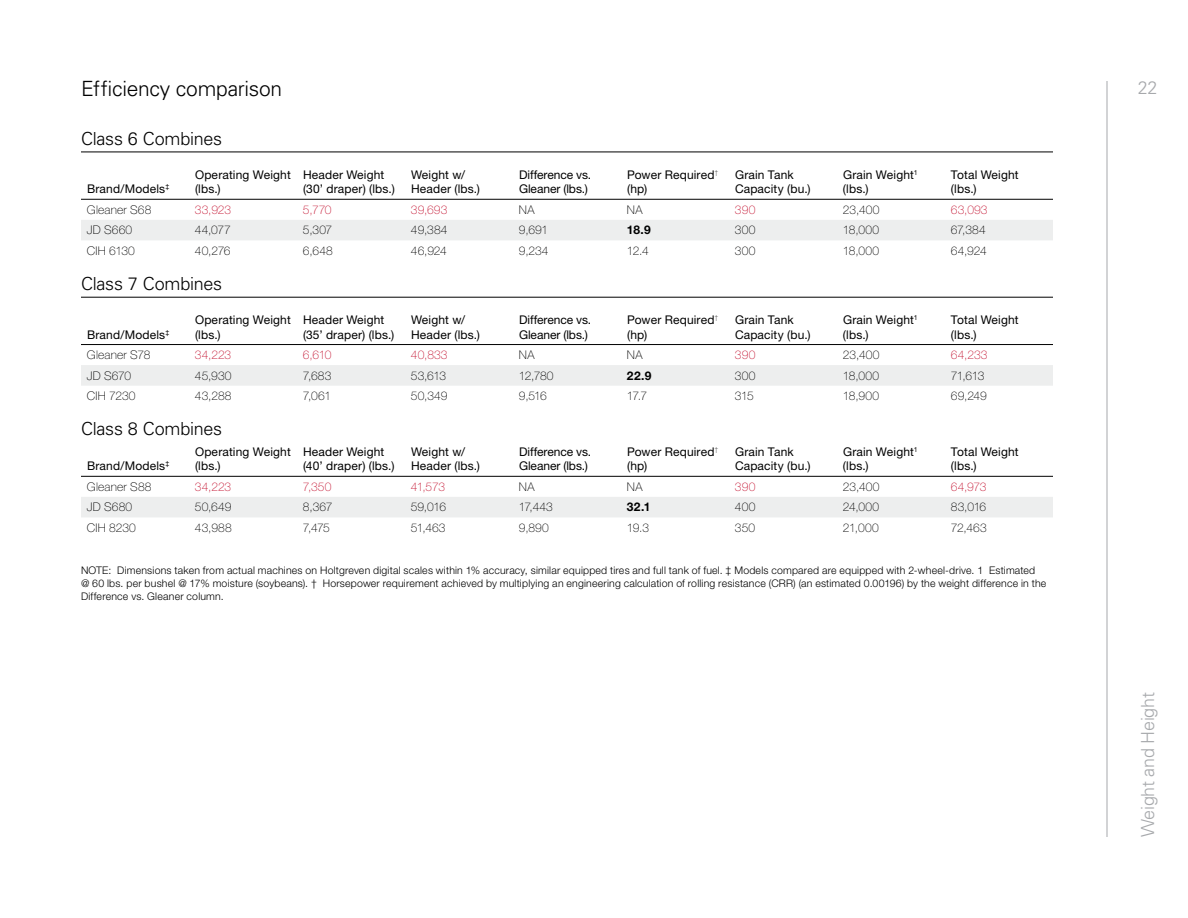
<style>
.page{position:relative;width:1188px;height:918px;background:#fff}
.page>*{position:absolute;margin:0;border:0;box-sizing:border-box;transform-origin:0 0}
.t1{font:300 21px "Univers LT Std";letter-spacing:-.015em;color:#000}
.t2{font:300 18px "Univers LT Std";letter-spacing:-.01em;color:#000}
.t3{font:300 18px "Univers LT Std";letter-spacing:-.02em;color:#a7a9ac}
.t4{font:12px/14.4px "Helvetica Neue LT Std";letter-spacing:.01em;color:#000}
.t5{font:100 12px "Helvetica Neue LT Std";letter-spacing:.01em;color:#000}
.t6{font:100 12px "Helvetica Neue LT Std";letter-spacing:.005em;color:#c41230}
.t7{font:700 12px "Helvetica Neue LT Std";color:#000}
.t8{font:300 10.5px/12.6px "Helvetica Neue LT Std";letter-spacing:.02em;color:#000}
</style>
<div class="page">
<hr style="left:1107px;top:81px;width:1px;height:756px;background:#a7a9ac">
<hr style="left:81px;top:152px;width:972px;height:1px;background:#000">
<hr style="left:81px;top:297px;width:972px;height:1px;background:#000">
<div style="left:81px;top:220px;width:972px;height:20px;background:#edeeee"></div>
<hr style="left:81px;top:199px;width:108px;height:1px;background:#000">
<hr style="left:189px;top:199px;width:108px;height:1px;background:#000">
<hr style="left:297px;top:199px;width:108px;height:1px;background:#000">
<hr style="left:405px;top:199px;width:108px;height:1px;background:#000">
<hr style="left:513px;top:199px;width:108px;height:1px;background:#000">
<hr style="left:621px;top:199px;width:108px;height:1px;background:#000">
<hr style="left:729px;top:199px;width:108px;height:1px;background:#000">
<hr style="left:837px;top:199px;width:108px;height:1px;background:#000">
<hr style="left:945px;top:199px;width:108px;height:1px;background:#000">
<div style="left:81px;top:365px;width:972px;height:21px;background:#edeeee"></div>
<hr style="left:81px;top:344px;width:108px;height:1px;background:#000">
<hr style="left:189px;top:344px;width:108px;height:1px;background:#000">
<hr style="left:297px;top:344px;width:108px;height:1px;background:#000">
<hr style="left:405px;top:344px;width:108px;height:1px;background:#000">
<hr style="left:513px;top:344px;width:108px;height:1px;background:#000">
<hr style="left:621px;top:344px;width:108px;height:1px;background:#000">
<hr style="left:729px;top:344px;width:108px;height:1px;background:#000">
<hr style="left:837px;top:344px;width:108px;height:1px;background:#000">
<hr style="left:945px;top:344px;width:108px;height:1px;background:#000">
<div style="left:81px;top:497px;width:972px;height:20px;background:#edeeee"></div>
<hr style="left:81px;top:476px;width:108px;height:1px;background:#000">
<hr style="left:189px;top:476px;width:108px;height:1px;background:#000">
<hr style="left:297px;top:476px;width:108px;height:1px;background:#000">
<hr style="left:405px;top:476px;width:108px;height:1px;background:#000">
<hr style="left:513px;top:476px;width:108px;height:1px;background:#000">
<hr style="left:621px;top:476px;width:108px;height:1px;background:#000">
<hr style="left:729px;top:476px;width:108px;height:1px;background:#000">
<hr style="left:837px;top:476px;width:108px;height:1px;background:#000">
<hr style="left:945px;top:476px;width:108px;height:1px;background:#000">
<h1 class="t1" style="left:81px;top:76px;width:203px">Efficiency comparison</h1>
<h2 class="t3" style="left:1138px;top:77px;width:21px">22</h2>
<h2 class="t2" style="left:81px;top:128px;width:143px">Class 6 Combines</h2>
<p class="t4" style="left:87px;top:182px;width:84px">Brand/Models<sup>‡</sup></p>
<p class="t4" style="left:195px;top:167px;width:97px">Operating Weight (lbs.)</p>
<p class="t4" style="left:303px;top:167px;width:93px">Header Weight (30’ draper) (lbs.)</p>
<p class="t4" style="left:411px;top:167px;width:71px">Weight w/<br>Header (lbs.)</p>
<p class="t4" style="left:519px;top:167px;width:74px">Difference vs.<br>Gleaner (lbs.)</p>
<p class="t4" style="left:627px;top:167px;width:93px">Power Required<sup>† </sup>(hp)</p>
<p class="t4" style="left:735px;top:167px;width:77px">Grain Tank<br>Capacity (bu.)</p>
<p class="t4" style="left:843px;top:167px;width:76px">Grain Weight<sup>1 </sup>(lbs.)</p>
<p class="t4" style="left:951px;top:167px;width:69px">Total Weight (lbs.)</p>
<p class="t5" style="left:87px;top:203px;width:66px">Gleaner S68</p>
<p class="t6" style="left:195px;top:203px;width:38px">33,923</p>
<p class="t6" style="left:303px;top:203px;width:30px">5,770</p>
<p class="t6" style="left:411px;top:203px;width:38px">39,693</p>
<p class="t5" style="left:519px;top:203px;width:17px">NA</p>
<p class="t5" style="left:627px;top:203px;width:17px">NA</p>
<p class="t6" style="left:735px;top:203px;width:22px">390</p>
<p class="t5" style="left:843px;top:203px;width:38px">23,400</p>
<p class="t6" style="left:951px;top:203px;width:38px">63,093</p>
<p class="t5" style="left:87px;top:223px;width:47px">JD S660</p>
<p class="t5" style="left:195px;top:223px;width:37px">44,077</p>
<p class="t5" style="left:303px;top:223px;width:31px">5,307</p>
<p class="t5" style="left:411px;top:223px;width:38px">49,384</p>
<p class="t5" style="left:519px;top:223px;width:31px">9,691</p>
<p class="t7" style="left:627px;top:223px;width:25px">18.9</p>
<p class="t5" style="left:735px;top:223px;width:22px">300</p>
<p class="t5" style="left:843px;top:223px;width:38px">18,000</p>
<p class="t5" style="left:951px;top:223px;width:36px">67,384</p>
<p class="t5" style="left:87px;top:244px;width:49px">CIH 6130</p>
<p class="t5" style="left:195px;top:244px;width:37px">40,276</p>
<p class="t5" style="left:303px;top:244px;width:31px">6,648</p>
<p class="t5" style="left:411px;top:244px;width:37px">46,924</p>
<p class="t5" style="left:519px;top:244px;width:31px">9,234</p>
<p class="t5" style="left:627px;top:244px;width:23px">12.4</p>
<p class="t5" style="left:735px;top:244px;width:22px">300</p>
<p class="t5" style="left:843px;top:244px;width:38px">18,000</p>
<p class="t5" style="left:951px;top:244px;width:37px">64,924</p>
<h2 class="t2" style="left:81px;top:273px;width:143px">Class 7 Combines</h2>
<p class="t4" style="left:87px;top:327px;width:84px">Brand/Models<sup>‡</sup></p>
<p class="t4" style="left:195px;top:313px;width:97px">Operating Weight (lbs.)</p>
<p class="t4" style="left:303px;top:313px;width:93px">Header Weight (35’ draper) (lbs.)</p>
<p class="t4" style="left:411px;top:313px;width:71px">Weight w/<br>Header (lbs.)</p>
<p class="t4" style="left:519px;top:313px;width:74px">Difference vs.<br>Gleaner (lbs.)</p>
<p class="t4" style="left:627px;top:313px;width:93px">Power Required<sup>† </sup>(hp)</p>
<p class="t4" style="left:735px;top:313px;width:77px">Grain Tank<br>Capacity (bu.)</p>
<p class="t4" style="left:843px;top:313px;width:76px">Grain Weight<sup>1 </sup>(lbs.)</p>
<p class="t4" style="left:951px;top:313px;width:69px">Total Weight (lbs.)</p>
<p class="t5" style="left:87px;top:348px;width:65px">Gleaner S78</p>
<p class="t6" style="left:195px;top:348px;width:38px">34,223</p>
<p class="t6" style="left:303px;top:348px;width:30px">6,610</p>
<p class="t6" style="left:411px;top:348px;width:38px">40,833</p>
<p class="t5" style="left:519px;top:348px;width:17px">NA</p>
<p class="t5" style="left:627px;top:348px;width:17px">NA</p>
<p class="t6" style="left:735px;top:348px;width:22px">390</p>
<p class="t5" style="left:843px;top:348px;width:38px">23,400</p>
<p class="t6" style="left:951px;top:348px;width:38px">64,233</p>
<p class="t5" style="left:87px;top:369px;width:46px">JD S670</p>
<p class="t5" style="left:195px;top:369px;width:38px">45,930</p>
<p class="t5" style="left:303px;top:369px;width:30px">7,683</p>
<p class="t5" style="left:411px;top:369px;width:37px">53,613</p>
<p class="t5" style="left:519px;top:369px;width:36px">12,780</p>
<p class="t7" style="left:627px;top:368px;width:26px">22.9</p>
<p class="t5" style="left:735px;top:369px;width:22px">300</p>
<p class="t5" style="left:843px;top:369px;width:38px">18,000</p>
<p class="t5" style="left:951px;top:369px;width:35px">71,613</p>
<p class="t5" style="left:87px;top:389px;width:50px">CIH 7230</p>
<p class="t5" style="left:195px;top:389px;width:38px">43,288</p>
<p class="t5" style="left:303px;top:389px;width:30px">7,061</p>
<p class="t5" style="left:411px;top:389px;width:38px">50,349</p>
<p class="t5" style="left:519px;top:389px;width:29px">9,516</p>
<p class="t5" style="left:627px;top:389px;width:22px">17.7</p>
<p class="t5" style="left:735px;top:389px;width:20px">315</p>
<p class="t5" style="left:843px;top:389px;width:38px">18,900</p>
<p class="t5" style="left:951px;top:389px;width:37px">69,249</p>
<h2 class="t2" style="left:81px;top:418px;width:143px">Class 8 Combines</h2>
<p class="t4" style="left:87px;top:459px;width:84px">Brand/Models<sup>‡</sup></p>
<p class="t4" style="left:195px;top:444px;width:97px">Operating Weight (lbs.)</p>
<p class="t4" style="left:303px;top:444px;width:93px">Header Weight (40’ draper) (lbs.)</p>
<p class="t4" style="left:411px;top:444px;width:71px">Weight w/<br>Header (lbs.)</p>
<p class="t4" style="left:519px;top:444px;width:74px">Difference vs.<br>Gleaner (lbs.)</p>
<p class="t4" style="left:627px;top:444px;width:93px">Power Required<sup>† </sup>(hp)</p>
<p class="t4" style="left:735px;top:444px;width:77px">Grain Tank<br>Capacity (bu.)</p>
<p class="t4" style="left:843px;top:444px;width:76px">Grain Weight<sup>1 </sup>(lbs.)</p>
<p class="t4" style="left:951px;top:444px;width:69px">Total Weight (lbs.)</p>
<p class="t5" style="left:87px;top:480px;width:66px">Gleaner S88</p>
<p class="t6" style="left:195px;top:480px;width:38px">34,223</p>
<p class="t6" style="left:303px;top:480px;width:30px">7,350</p>
<p class="t6" style="left:411px;top:480px;width:36px">41,573</p>
<p class="t5" style="left:519px;top:480px;width:17px">NA</p>
<p class="t5" style="left:627px;top:480px;width:17px">NA</p>
<p class="t6" style="left:735px;top:480px;width:22px">390</p>
<p class="t5" style="left:843px;top:480px;width:38px">23,400</p>
<p class="t6" style="left:951px;top:480px;width:37px">64,973</p>
<p class="t5" style="left:87px;top:500px;width:47px">JD S680</p>
<p class="t5" style="left:195px;top:500px;width:38px">50,649</p>
<p class="t5" style="left:303px;top:500px;width:31px">8,367</p>
<p class="t5" style="left:411px;top:500px;width:37px">59,016</p>
<p class="t5" style="left:519px;top:500px;width:35px">17,443</p>
<p class="t7" style="left:627px;top:500px;width:25px">32.1</p>
<p class="t5" style="left:735px;top:500px;width:22px">400</p>
<p class="t5" style="left:843px;top:500px;width:38px">24,000</p>
<p class="t5" style="left:951px;top:500px;width:37px">83,016</p>
<p class="t5" style="left:87px;top:521px;width:50px">CIH 8230</p>
<p class="t5" style="left:195px;top:521px;width:38px">43,988</p>
<p class="t5" style="left:303px;top:521px;width:28px">7,475</p>
<p class="t5" style="left:411px;top:521px;width:36px">51,463</p>
<p class="t5" style="left:519px;top:521px;width:31px">9,890</p>
<p class="t5" style="left:627px;top:521px;width:24px">19.3</p>
<p class="t5" style="left:735px;top:521px;width:22px">350</p>
<p class="t5" style="left:843px;top:521px;width:37px">21,000</p>
<p class="t5" style="left:951px;top:521px;width:37px">72,463</p>
<p class="t8" style="left:81px;top:564px;width:967px">NOTE: Dimensions taken from actual machines on Holtgreven digital scales within 1% accuracy, similar equipped tires and full tank of fuel. ‡ Models compared are equipped with 2-wheel-drive. 1 Estimated @ 60 lbs. per bushel @ 17% moisture (soybeans). † Horsepower requirement achieved by multiplying an engineering calculation of rolling resistance (CRR) (an estimated 0.00196) by the weight difference in the<br>Difference vs. Gleaner column.</p>
<h2 class="t3" style="left:1137px;top:837px;width:146px;rotate:-90deg">Weight and Height</h2>
</div>
